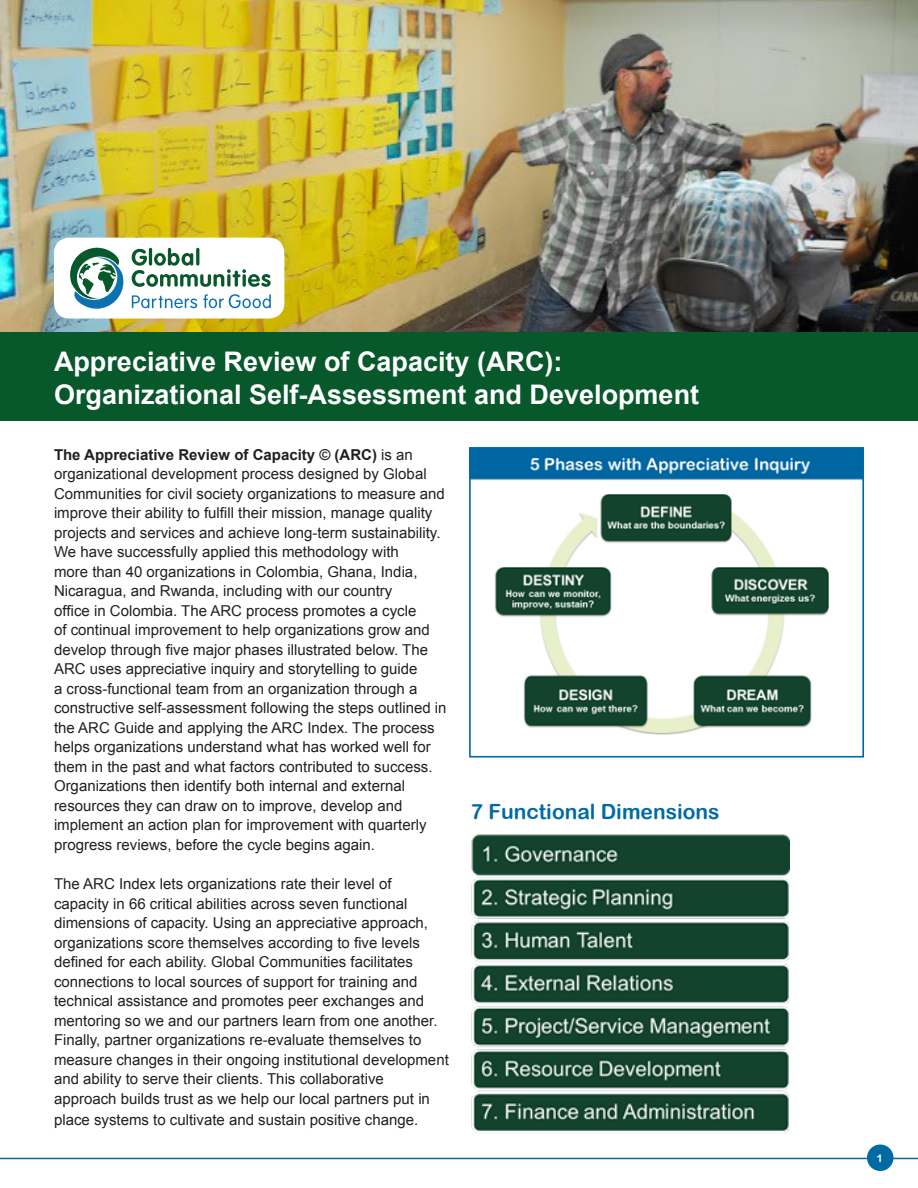
<style>
.page{position:relative;width:918px;height:1188px;background:#fff}
.page>*{position:absolute;margin:0;border:0;box-sizing:border-box;transform-origin:0 0}
.t1{font:700 27px/32.4px "Arial";color:#fff}
.Impact_head___figure{font:21px "Arial Rounded MT Bold";color:#006ba3}
.Body_copy{font:15px/19.5px "Arial";color:#231f20}
.Impact_head___figure-2{font:10.8px "Arial Rounded MT Bold";color:#fff}
.s1{font-weight:700}
</style>
<div class="page">
<hr style="left:0;top:1158px;width:918px;height:1px;background:#006ba3">
<div style="left:867px;top:1145px;width:26px;height:26px;background:#006ba3;border-radius:50%"></div>
<img style="left:0;top:0;width:918px;height:333px">
<div style="left:54px;top:238px;width:230px;height:81px;background:#fff;border-radius:15px"></div>
<svg style="left:132px;top:248px;width:139px;height:39px"></svg>
<svg style="left:132px;top:295px;width:65px;height:13px"></svg>
<svg style="left:203px;top:294px;width:68px;height:14px"></svg>
<svg style="left:70px;top:248px;width:53px;height:61px"></svg>
<div style="left:0;top:333px;width:918px;height:88px;background:#07582b"></div>
<img style="left:472px;top:450px;width:389px;height:285px">
<div style="left:469px;top:447px;width:395px;height:311px;border:2px solid #006ba3"></div>
<img style="left:471px;top:834px;width:319px;height:300px">
<p class="t1" style="left:54px;top:346px;width:647px">Appreciative Review of Capacity (ARC):<br>Organizational Self-Assessment and Development</p>
<p class="Body_copy" style="left:54px;top:445px;width:394px"><span class="s1">The Appreciative Review of Capacity © (ARC)</span> is an organizational development process designed by Global Communities for civil society organizations to measure and improve their ability to fulfill their mission, manage quality projects and services and achieve long-term sustainability.<br>We have successfully applied this methodology with<br>more than 40 organizations in Colombia, Ghana, India, Nicaragua, and Rwanda, including with our country<br>office in Colombia. The ARC process promotes a cycle<br>of continual improvement to help organizations grow and develop through five major phases illustrated below. The ARC uses appreciative inquiry and storytelling to guide<br>a cross-functional team from an organization through a constructive self-assessment following the steps outlined in the ARC Guide and applying the ARC Index. The process helps organizations understand what has worked well for them in the past and what factors contributed to success.<br>Organizations then identify both internal and external resources they can draw on to improve, develop and implement an action plan for improvement with quarterly progress reviews, before the cycle begins again.</p>
<p class="Body_copy" style="left:54px;top:874px;width:396px">The ARC Index lets organizations rate their level of capacity in 66 critical abilities across seven functional dimensions of capacity. Using an appreciative approach, organizations score themselves according to five levels defined for each ability. Global Communities facilitates connections to local sources of support for training and technical assistance and promotes peer exchanges and mentoring so we and our partners learn from one another.<br>Finally, partner organizations re-evaluate themselves to measure changes in their ongoing institutional development and ability to serve their clients. This collaborative approach builds trust as we help our local partners put in</p>
<p class="Body_copy" style="left:54px;top:1111px;width:366px">place systems to cultivate and sustain positive change.</p>
<p class="Impact_head___figure" style="left:471px;top:799px;width:250px">7 Functional Dimensions</p>
<p class="Impact_head___figure-2" style="left:877px;top:1152px;width:8px">1</p>
</div>
